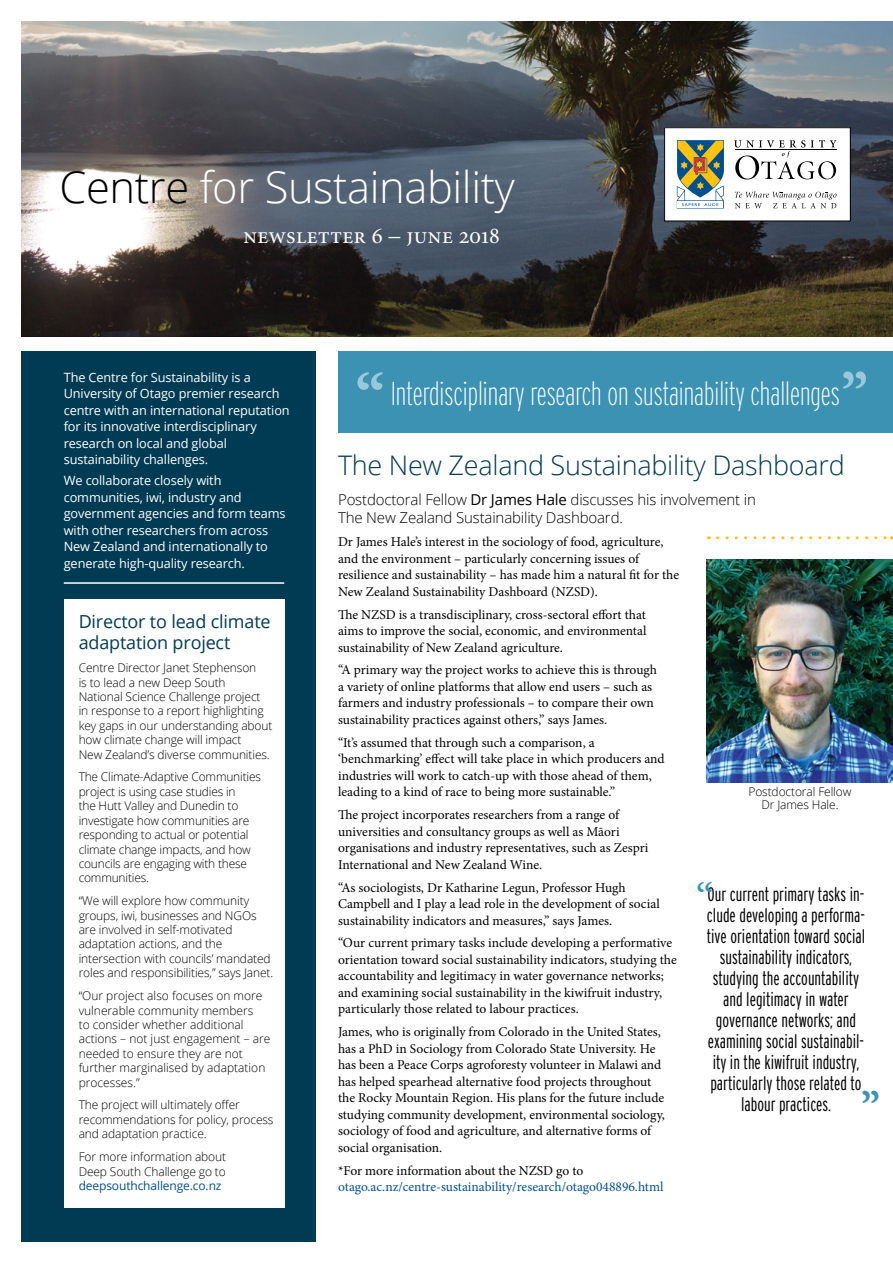
<style>
.page{position:relative;width:893px;height:1263px;background:#fff}
.page>*{position:absolute;margin:0;border:0;box-sizing:border-box;transform-origin:0 0}
.t1{font:45px "Minion Pro";color:#3b92b2}
.t2{font:700 condensed 45px "Minion Pro";color:#3b92b2}
.t3{font:300 43.5px "Open Sans";letter-spacing:-.01em;color:#fff}
.t4{font:200 extra-condensed 33px "Interstate";color:#fff}
.t5{font:300 27px "Open Sans";letter-spacing:-.01em;color:#003b54}
.t6{font:24px "Minion Exp";color:#fff}
.t7{font:300 extra-condensed 19.5px/21px "Interstate";color:#000;text-align:center}
.t8{font:18px/21px "Open Sans";letter-spacing:-.01em;color:#003b54}
.t9{font:300 15px/18px "Open Sans";letter-spacing:-.01em;color:#000}
.t10{font:13.5px/16.5px "Minion Pro";color:#000}
.t11{font:13.5px "Minion Pro";color:#00508f}
.t12{font:12.75px/16.5px "Open Sans";letter-spacing:-.01em;color:#fff}
.t13{font:300 12px/14.4px "Open Sans";letter-spacing:-.01em;color:#000}
.t14{font:12px "Open Sans";letter-spacing:-.01em;color:#00508f}
.s1{color:#000}
.s2{font-family:"Minion"}
.s3{font-weight:400}
</style>
<div class="page">
<img style="left:21px;top:21px;width:872px;height:316px">
<div style="left:21px;top:351px;width:294px;height:891px;background:#003b54"></div>
<div style="left:665px;top:128px;width:185px;height:93px;background:#fff"></div>
<svg style="left:734px;top:140px;width:102px;height:40px"></svg>
<hr style="left:735px;top:149px;width:102px;height:1px;background:#000">
<svg style="left:677px;top:140px;width:47px;height:68px"></svg>
<svg style="left:735px;top:191px;width:101px;height:17px"></svg>
<div style="left:338px;top:351px;width:555px;height:81px;background:#3b92b2"></div>
<hr style="left:64px;top:582px;width:220px;height:2px;background:#fff">
<svg style="left:718px;top:536px;width:174px;height:3px"></svg>
<svg style="left:357px;top:372px;width:26px;height:18px"></svg>
<svg style="left:843px;top:371px;width:23px;height:17px"></svg>
<div style="left:64px;top:599px;width:220px;height:609px;background:#fff"></div>
<img style="left:707px;top:559px;width:186px;height:223px">
<h2 class="t3" style="left:60px;top:158px;width:457px"><span class="s1">Centre</span> for Sustainability</h2>
<h3 class="t6" style="left:243px;top:226px;width:258px">newsletter 6 <span class="s2">–</span> june 2018</h3>
<p class="t12" style="left:64px;top:369px;width:227px">The Centre for Sustainability is a University of Otago premier research centre with an international reputation for its innovative interdisciplinary research on local and global sustainability challenges.</p>
<p class="t12" style="left:64px;top:472px;width:223px">We collaborate closely with communities, iwi, industry and government agencies and form teams with other researchers from across New Zealand and internationally to generate high-quality research.</p>
<h3 class="t8" style="left:79px;top:611px;width:193px">Director to lead climate adaptation project</h3>
<p class="t13" style="left:79px;top:660px;width:195px">Centre Director Janet Stephenson<br>is to lead a new Deep South National Science Challenge project in response to a report highlighting key gaps in our understanding about how climate change will impact<br>New Zealand’s diverse communities.</p>
<p class="t13" style="left:79px;top:770px;width:184px">The Climate-Adaptive Communities project is using case studies in<br>the Hutt Valley and Dunedin to investigate how communities are responding to actual or potential climate change impacts, and how councils are engaging with these communities.</p>
<p class="t13" style="left:79px;top:893px;width:196px">“We will explore how community groups, iwi, businesses and NGOs are involved in self-motivated adaptation actions, and the intersection with councils’ mandated roles and responsibilities,” says Janet.</p>
<p class="t13" style="left:79px;top:988px;width:193px">“Our project also focuses on more vulnerable community members<br>to consider whether additional actions – not just engagement – are needed to ensure they are not further marginalised by adaptation processes.”</p>
<p class="t13" style="left:79px;top:1097px;width:196px">The project will ultimately offer recommendations for policy, process and adaptation practice.</p>
<p class="t13" style="left:79px;top:1149px;width:149px">For more information about<br>Deep South Challenge go to</p>
<p class="t14" style="left:79px;top:1177px;width:144px">deepsouthchallenge.co.nz</p>
<h3 class="t4" style="left:391px;top:375px;width:451px">Interdisciplinary research on sustainability challenges</h3>
<h3 class="t5" style="left:338px;top:446px;width:508px">The New Zealand Sustainability Dashboard</h3>
<p class="t9" style="left:338px;top:490px;width:419px">Postdoctoral Fellow <span class="s3">Dr James Hale</span> discusses his involvement in<br>The New Zealand Sustainability Dashboard.</p>
<p class="t10" style="left:338px;top:534px;width:343px">Dr James Hale’s interest in the sociology of food, agriculture, and the environment – particularly concerning issues of resilience and sustainability – has made him a natural fit for the New Zealand Sustainability Dashboard (NZSD).</p>
<p class="t10" style="left:338px;top:606px;width:310px;text-align:justify">The NZSD is a transdisciplinary, cross-sectoral effort that aims to improve the social, economic, and environmental sustainability of New Zealand agriculture.</p>
<p class="t10" style="left:338px;top:662px;width:321px">“A primary way the project works to achieve this is through a variety of online platforms that allow end users – such as farmers and industry professionals – to compare their own sustainability practices against others,” says James.</p>
<p class="t10" style="left:338px;top:734px;width:328px">“It’s assumed that through such a comparison, a ‘benchmarking’ effect will take place in which producers and industries will work to catch-up with those ahead of them, leading to a kind of race to being more sustainable.”</p>
<p class="t10" style="left:338px;top:807px;width:312px">The project incorporates researchers from a range of universities and consultancy groups as well as Māori organisations and industry representatives, such as Zespri International and New Zealand Wine.</p>
<p class="t10" style="left:338px;top:879px;width:323px">“As sociologists, Dr Katharine Legun, Professor Hugh<br>Campbell and I play a lead role in the development of social sustainability indicators and measures,” says James.</p>
<p class="t10" style="left:338px;top:935px;width:340px">“Our current primary tasks include developing a performative orientation toward social sustainability indicators, studying the accountability and legitimacy in water governance networks; and examining social sustainability in the kiwifruit industry, particularly those related to labour practices.</p>
<p class="t10" style="left:338px;top:1024px;width:328px">James, who is originally from Colorado in the United States, has a PhD in Sociology from Colorado State University. He has been a Peace Corps agroforesty volunteer in Malawi and has helped spearhead alternative food projects throughout the Rocky Mountain Region. His plans for the future include studying community development, environmental sociology, sociology of food and agriculture, and alternative forms of social organisation.</p>
<p class="t10" style="left:338px;top:1162px;width:247px">*For more information about the NZSD go to</p>
<p class="t11" style="left:338px;top:1178px;width:327px">otago.ac.nz/centre-sustainability/research/otago048896.html</p>
<p class="t13" style="left:748px;top:784px;width:105px;line-height:13.5px;text-align:center">Postdoctoral Fellow<br>Dr James Hale.</p>
<h1 class="t1" style="left:696px;top:869px;width:19px">“</h1>
<p class="t7" style="left:707px;top:883px;width:160px">Our current primary tasks in&shy;clude developing a performa&shy;tive orientation toward social sustainability indicators, studying the accountability and legitimacy in water governance networks; and examining social sustainabil&shy;ity in the kiwifruit industry, particularly those related to labour practices.</p>
<h1 class="t2" style="left:861px;top:1077px;width:20px">”</h1>
</div>
